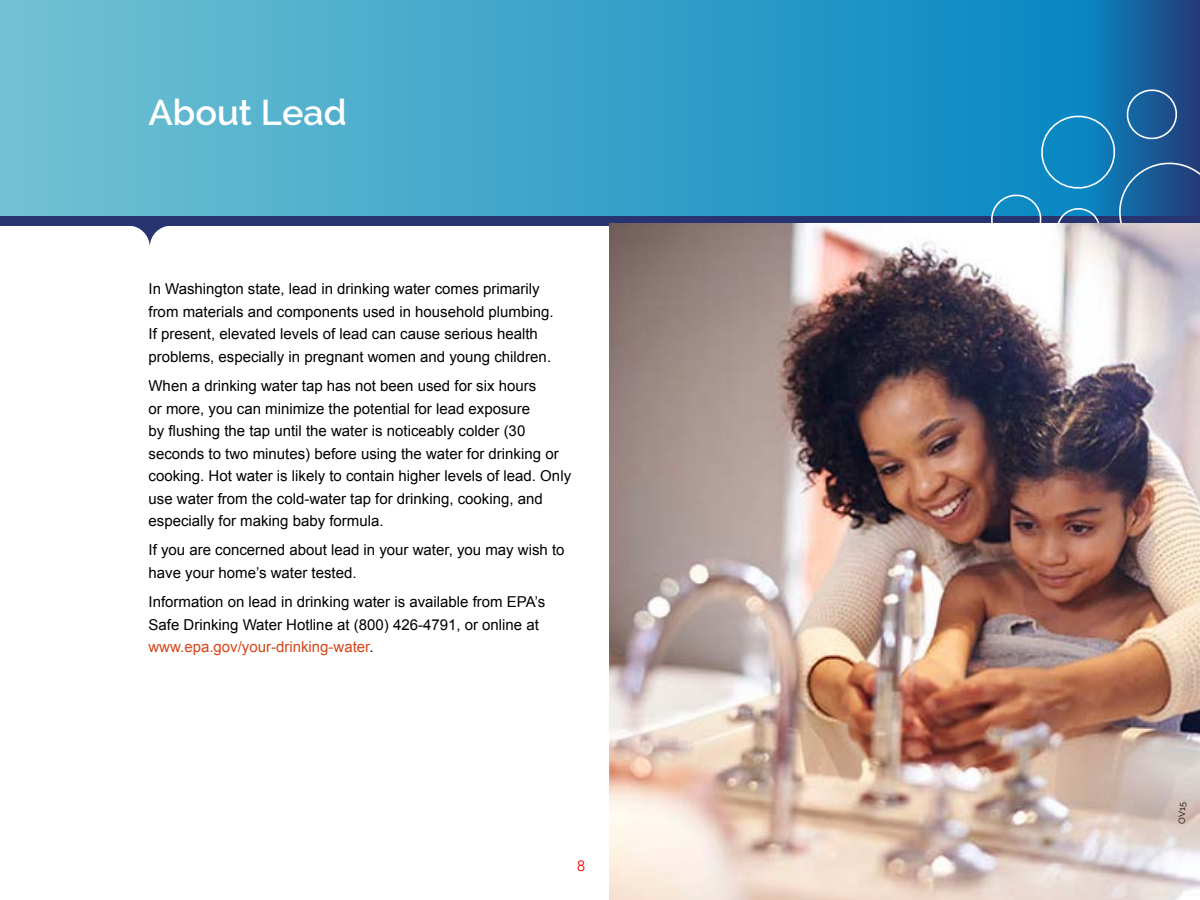
<style>
.page{position:relative;width:1200px;height:900px;background:#fff}
.page>*{position:absolute;margin:0;border:0;box-sizing:border-box;transform-origin:0 0}
.t1{font:600 36px "Raleway";color:#fff}
.t2{font:15px/22.5px "Arial";color:#000}
.t3{font:15px "Avenir Next LT Com";color:#f00}
.t4{font:9px "Raleway";color:#000}
.s1{color:#d3461a}
</style>
<div class="page">
<div style="left:0;top:0;width:1200px;height:219px;background:linear-gradient(to right,#6fc8d9,#0474b4)"></div>
<div style="left:0;top:216px;width:1200px;height:10px;background:#273470"></div>
<svg style="left:132px;top:226px;width:36px;height:21px"></svg>
<svg style="left:941px;top:88px;width:259px;height:136px;background:#1b79b1"></svg>
<img style="left:609px;top:224px;width:591px;height:676px">
<h1 class="t1" style="left:148px;top:92px;width:200px">About Lead</h1>
<p class="t2" style="left:148px;top:278px;width:407px">In Washington state, lead in drinking water comes primarily from materials and components used in household plumbing.<br>If present, elevated levels of lead can cause serious health problems, especially in pregnant women and young children.</p>
<p class="t2" style="left:148px;top:375px;width:424px">When a drinking water tap has not been used for six hours<br>or more, you can minimize the potential for lead exposure<br>by flushing the tap until the water is noticeably colder (30 seconds to two minutes) before using the water for drinking or cooking. Hot water is likely to contain higher levels of lead. Only use water from the cold-water tap for drinking, cooking, and especially for making baby formula.</p>
<p class="t2" style="left:148px;top:539px;width:418px">If you are concerned about lead in your water, you may wish to have your home’s water tested.</p>
<p class="t2" style="left:148px;top:591px;width:398px">Information on lead in drinking water is available from EPA’s<br>Safe Drinking Water Hotline at (800) 426-4791, or online at <span class="s1">www.epa.gov/your-drinking-water</span>.</p>
<p class="t3" style="left:577px;top:857px;width:10px">8</p>
<p class="t4" style="left:1177px;top:824px;width:23px;rotate:-90deg">OV15</p>
</div>
